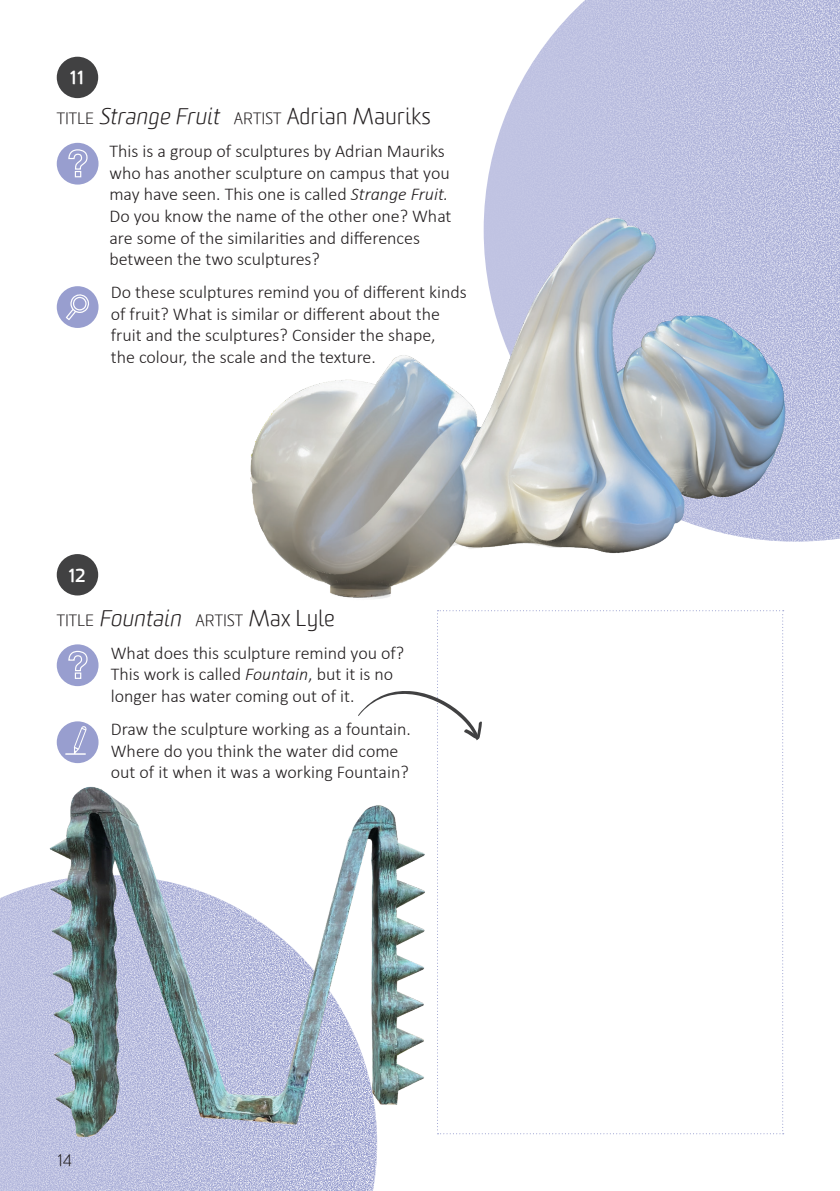
<style>
.page{position:relative;width:840px;height:1191px;background:#fff}
.page>*{position:absolute;margin:0;border:0;box-sizing:border-box;transform-origin:0 0}
.t1{font:300 22px "Worldly";letter-spacing:.02em;color:#231f20}
.t2{font:700 18.2px "Worldly";color:#fff}
.t3{font:300 18px/21.6px "Calibri";color:#231f20}
.t4{font:300 16px "Worldly";letter-spacing:.02em;color:#231f20}
.s1{font-size:16px}
.s2{font-style:italic}
.s3{font-style:italic;font-size:22px}
.s4{font-size:22px}
</style>
<div class="page">
<img style="left:484px;top:0;width:355px;height:541px">
<img style="left:0;top:884px;width:377px;height:307px">
<img style="left:38px;top:786px;width:425px;height:368px">
<div style="left:57px;top:143px;width:41px;height:42px;background:#989ecf;border-radius:50%"></div>
<svg style="left:68px;top:149px;width:20px;height:29px"></svg>
<div style="left:57px;top:286px;width:41px;height:42px;background:#989ecf;border-radius:50%"></div>
<svg style="left:66px;top:294px;width:23px;height:26px"></svg>
<div style="left:57px;top:644px;width:41px;height:42px;background:#989ecf;border-radius:50%"></div>
<svg style="left:68px;top:650px;width:20px;height:29px"></svg>
<div style="left:57px;top:721px;width:41px;height:42px;background:#989ecf;border-radius:50%"></div>
<svg style="left:65px;top:725px;width:22px;height:29px"></svg>
<img style="left:250px;top:208px;width:568px;height:417px">
<svg style="left:357px;top:610px;width:426px;height:524px"></svg>
<div style="left:57px;top:57px;width:41px;height:41px;background:#414142;border-radius:50%"></div>
<div style="left:57px;top:554px;width:41px;height:41px;background:#414142;border-radius:50%"></div>
<p class="t2" style="left:69px;top:66px;width:16px">11</p>
<p class="t1" style="left:57px;top:103px;width:375px"><span class="s1">TITLE</span> <span class="s2">Strange Fruit</span> <span class="s1">ARTIST</span> Adrian Mauriks</p>
<p class="t3" style="left:109px;top:140px;width:343px">This is a group of sculptures by Adrian Mauriks who has another sculpture on campus that you may have seen. This one is called <span class="s2">Strange Fruit.<br></span>Do you know the name of the other one? What are some of the similarities and differences between the two sculptures?</p>
<p class="t3" style="left:111px;top:280px;width:357px">Do these sculptures remind you of different kinds of fruit? What is similar or different about the fruit and the sculptures? Consider the shape,<br>the colour, the scale and the texture.</p>
<p class="t2" style="left:68px;top:563px;width:18px">12</p>
<p class="t4" style="left:57px;top:611px;width:279px">TITLE <span class="s3">Fountain</span> ARTIST <span class="s4">Max Lyle</span></p>
<p class="t3" style="left:111px;top:641px;width:295px">What does this sculpture remind you of?<br>This work is called <span class="s2">Fountain</span>, but it is no longer has water coming out of it.</p>
<p class="t3" style="left:111px;top:717px;width:301px">Draw the sculpture working as a fountain.<br>Where do you think the water did come out of it when it was a working Fountain?</p>
<p class="t4" style="left:57px;top:1151px;width:17px">14</p>
</div>
